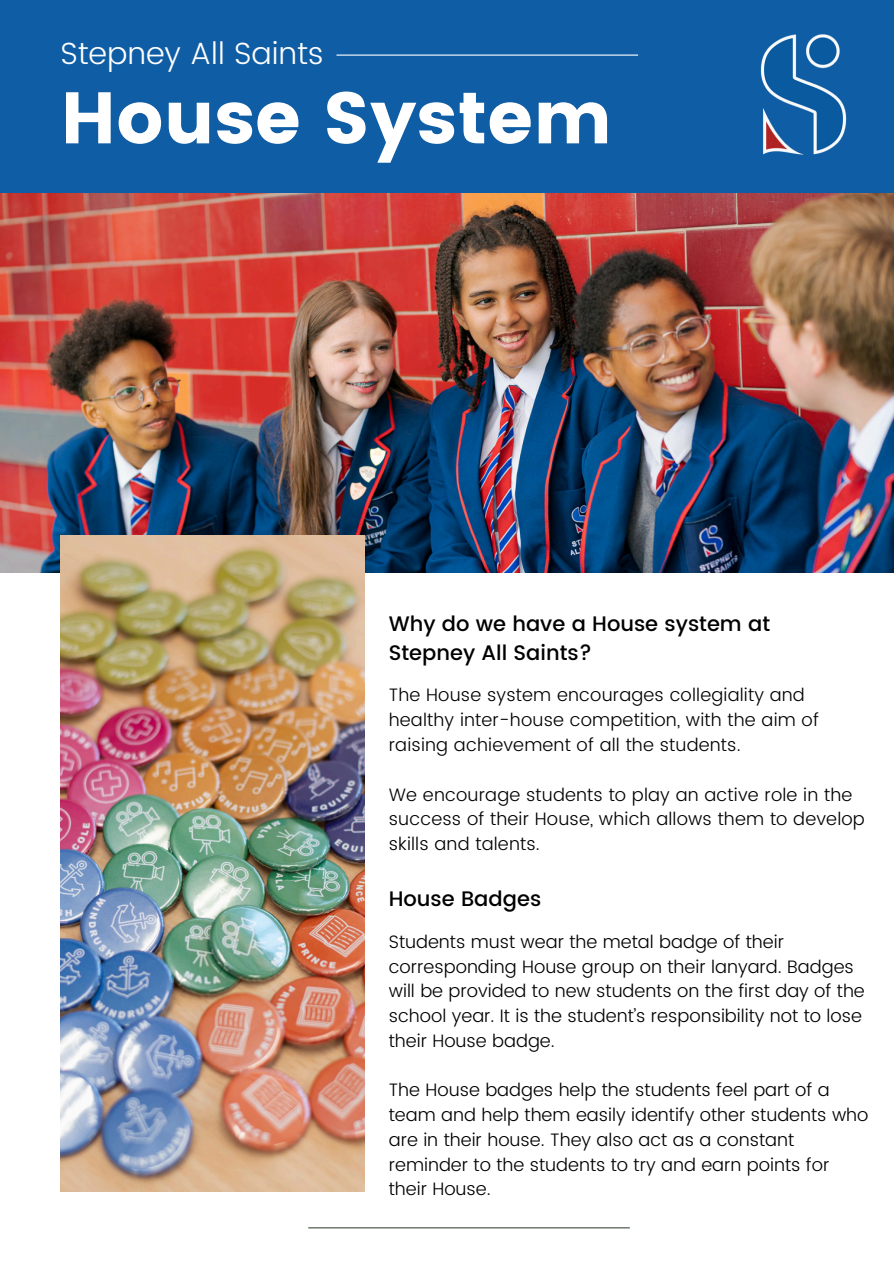
<style>
.page{position:relative;width:894px;height:1264px;background:#fff}
.page>*{position:absolute;margin:0;border:0;box-sizing:border-box;transform-origin:0 0}
.t1{font:72.75px "Poppins";color:#fff}
.t2{font:300 30.75px "Poppins";color:#fff}
.t3{font:500 21px/29.2px "Poppins";color:#000}
.t4{font:300 18px/24.8px "Poppins";color:#000}
</style>
<div class="page">
<img style="left:0;top:193px;width:893px;height:379px">
<div style="left:0;top:0;width:893px;height:193px;background:#0f5da4"></div>
<hr style="left:336px;top:55px;width:302px;height:1px;background:#fff">
<hr style="left:308px;top:1227px;width:321px;height:1px;background:#3e4e40">
<img style="left:760px;top:34px;width:87px;height:121px">
<img style="left:61px;top:535px;width:303px;height:656px">
<h1 class="t2" style="left:61px;top:35px;width:264px">Stepney All Saints</h1>
<p class="t1" style="left:61px;top:76px;width:553px">House System</p>
<p class="t3" style="left:388px;top:608px;width:383px">Why do we have a House system at<br>Stepney All Saints?</p>
<h3 class="t4" style="left:388px;top:683px;width:431px">The House system encourages collegiality and healthy inter-house competition, with the aim of raising achievement of all the students.</h3>
<p class="t4" style="left:388px;top:782px;width:477px">We encourage students to play an active role in the success of their House, which allows them to develop skills and talents.</p>
<p class="t3" style="left:388px;top:883px;width:154px">House Badges</p>
<h3 class="t4" style="left:388px;top:929px;width:477px">Students must wear the metal badge of their corresponding House group on their lanyard. Badges will be provided to new students on the first day of the school year. It is the student’s responsibility not to lose their House badge.</h3>
<p class="t4" style="left:388px;top:1077px;width:481px">The House badges help the students feel part of a team and help them easily identify other students who are in their house. They also act as a constant reminder to the students to try and earn points for their House.</p>
</div>
